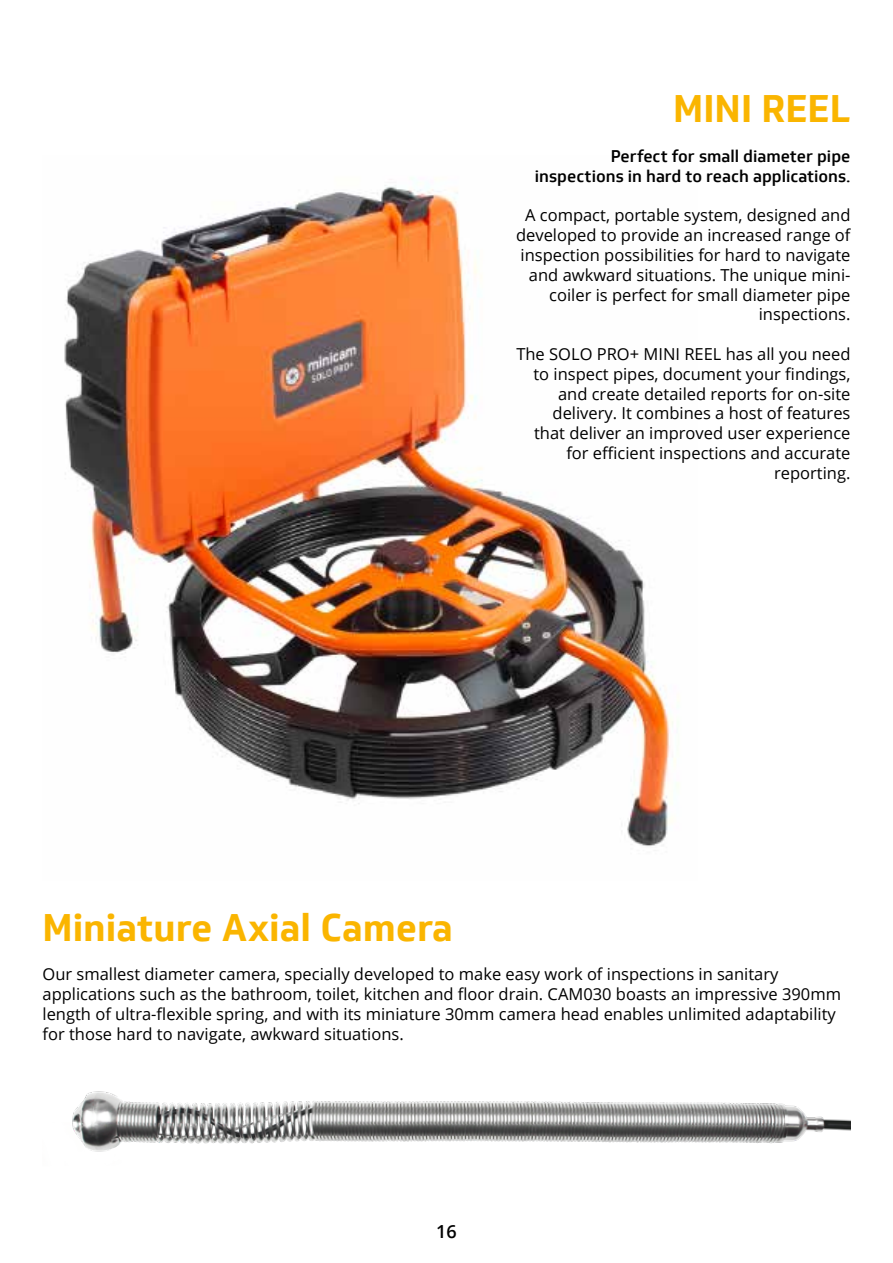
<style>
.page{position:relative;width:893px;height:1263px;background:#fff}
.page>*{position:absolute;margin:0;border:0;box-sizing:border-box;transform-origin:0 0}
.t1{font:700 37.5px "Soleto";color:#fab500}
.t2{font:600 18px "Open Sans";color:#000}
.t3{font:16.5px/19.8px "Open Sans";color:#000;text-align:right}
.t4{font:500 16.5px/19.8px "Soleto";color:#000;text-align:right}
</style>
<div class="page">
<img style="left:64px;top:185px;width:615px;height:662px">
<img style="left:72px;top:1091px;width:778px;height:61px">
<h1 class="t1" style="left:673px;top:85px;width:179px">MINI REEL</h1>
<p class="t4" style="left:535px;top:146px;width:317px">Perfect for small diameter pipe inspections in hard to reach applications.</p>
<p class="t3" style="left:516px;top:205px;width:336px">A compact, portable system, designed and developed to provide an increased range of inspection possibilities for hard to navigate and awkward situations. The unique mini&shy;coiler is perfect for small diameter pipe inspections.</p>
<p class="t3" style="left:516px;top:344px;width:336px">The SOLO PRO+ MINI REEL has all you need to inspect pipes, document your findings, and create detailed reports for on-site delivery. It combines a host of features<br>that deliver an improved user experience for efficient inspections and accurate reporting.</p>
<h1 class="t1" style="left:43px;top:904px;width:412px">Miniature Axial Camera</h1>
<p class="t3" style="left:43px;top:964px;width:800px;text-align:left">Our smallest diameter camera, specially developed to make easy work of inspections in sanitary applications such as the bathroom, toilet, kitchen and floor drain. CAM030 boasts an impressive 390mm length of ultra-flexible spring, and with its miniature 30mm camera head enables unlimited adaptability for those hard to navigate, awkward situations.</p>
<p class="t2" style="left:436px;top:1219px;width:22px">16</p>
</div>
